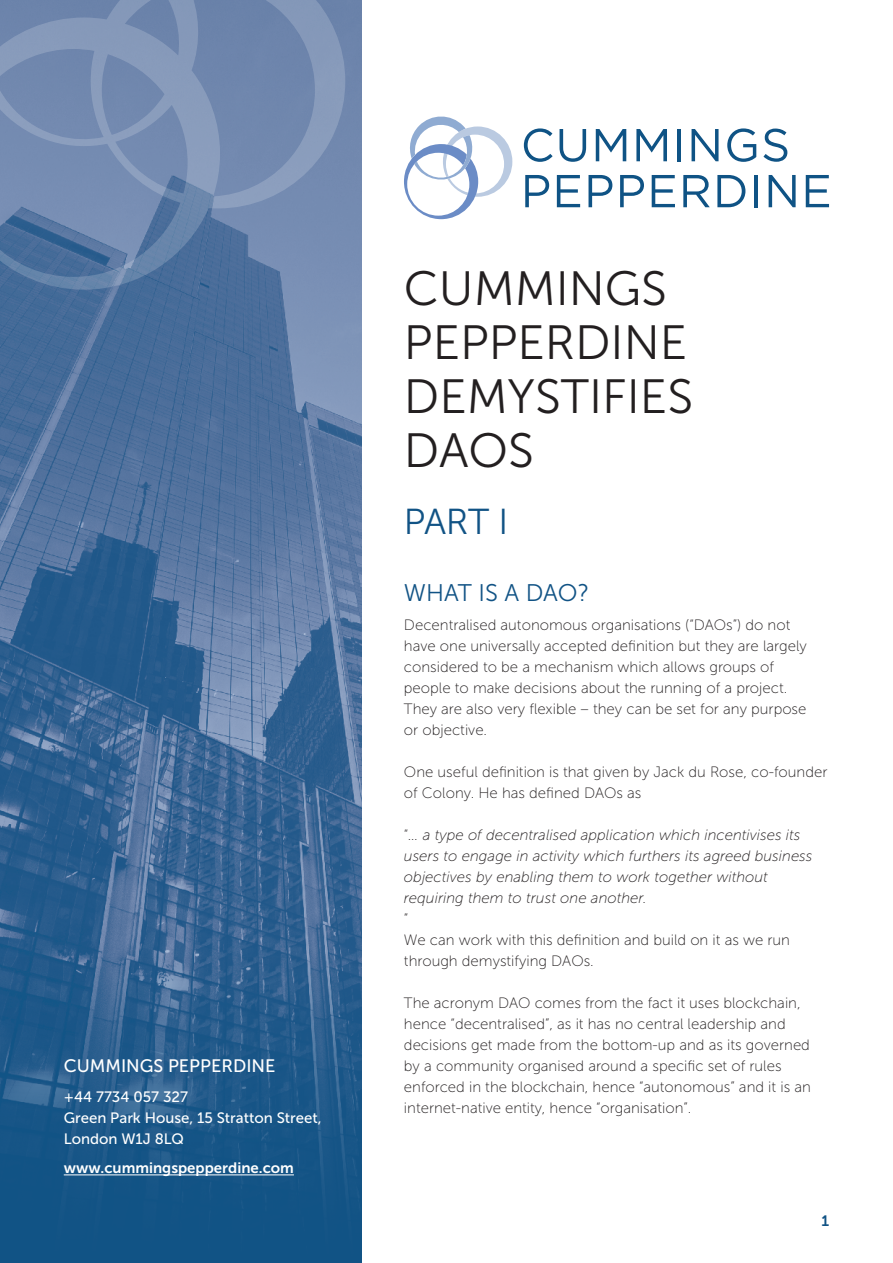
<style>
.page{position:relative;width:893px;height:1263px;background:#fff}
.page>*{position:absolute;margin:0;border:0;box-sizing:border-box;transform-origin:0 0}
.t1{font:48px/54px "Museo Sans 300";color:#231f20}
.t2{font:36px "Museo Sans 300";color:#115385}
.t3{font:24px "Museo Sans 300";color:#115385}
.t4{font:18px "Museo Sans 500";color:#fff}
.P1{font:15px/21px "Museo Sans 100";color:#231f20}
.P1-2{font:italic 15px/21px "Museo Sans 100";color:#231f20}
.t5{font:15px/21px "Museo Sans 500";color:#fff}
.t6{font:15px "Museo Sans 700";color:#fff}
.t7{font:15px "Museo Sans 700";color:#115385}
.s1{font-style:normal}
</style>
<div class="page">
<img style="left:0;top:0;width:361px;height:957px">
<svg style="left:0;top:957px;width:361px;height:306px;background:#1f598a"></svg>
<hr style="left:64px;top:1174px;width:230px;height:1px;background:#fff">
<svg style="left:0;top:0;width:345px;height:290px;background:#7088ae"></svg>
<svg style="left:524px;top:128px;width:29px;height:34px"></svg>
<svg style="left:559px;top:129px;width:27px;height:33px"></svg>
<svg style="left:596px;top:129px;width:30px;height:32px"></svg>
<svg style="left:636px;top:129px;width:31px;height:32px"></svg>
<hr style="left:677px;top:129px;width:4px;height:32px;background:#0f5385">
<svg style="left:692px;top:129px;width:26px;height:32px"></svg>
<svg style="left:727px;top:128px;width:29px;height:34px"></svg>
<svg style="left:763px;top:129px;width:24px;height:33px"></svg>
<svg style="left:525px;top:175px;width:24px;height:32px"></svg>
<svg style="left:557px;top:175px;width:23px;height:32px"></svg>
<svg style="left:588px;top:175px;width:24px;height:32px"></svg>
<svg style="left:620px;top:175px;width:24px;height:32px"></svg>
<svg style="left:652px;top:175px;width:23px;height:32px"></svg>
<svg style="left:683px;top:175px;width:27px;height:32px"></svg>
<svg style="left:717px;top:175px;width:28px;height:32px"></svg>
<hr style="left:754px;top:175px;width:4px;height:32px;background:#0f5385">
<svg style="left:769px;top:175px;width:27px;height:32px"></svg>
<svg style="left:806px;top:175px;width:23px;height:32px"></svg>
<svg style="left:404px;top:116px;width:108px;height:103px"></svg>
<p class="t4" style="left:64px;top:1056px;width:213px">CUMMINGS PEPPERDINE</p>
<p class="t5" style="left:64px;top:1086px;width:259px">+44 7734 057 327<br>Green Park House, 15 Stratton Street,<br>London W1J 8LQ</p>
<p class="t6" style="left:64px;top:1160px;width:232px">www.cummingspepperdine.com</p>
<h1 class="t1" style="left:404px;top:262px;width:291px">CUMMINGS<br>PEPPERDINE<br>DEMYSTIFIES<br>DAOS</h1>
<h2 class="t2" style="left:404px;top:502px;width:106px">PART I</h2>
<h2 class="t3" style="left:404px;top:579px;width:187px">WHAT IS A DAO?</h2>
<p class="P1" style="left:404px;top:615px;width:404px">Decentralised autonomous organisations (“DAOs”) do not have one universally accepted definition but they are largely considered to be a mechanism which allows groups of people to make decisions about the running of a project.<br>They are also very flexible – they can be set for any purpose or objective.</p>
<p class="P1" style="left:404px;top:762px;width:425px">One useful definition is that given by Jack du Rose, co-founder of Colony. He has defined DAOs as</p>
<p class="P1-2" style="left:404px;top:825px;width:410px"><span class="s1">“</span>… a type of decentralised application which incentivises its users to engage in activity which furthers its agreed business objectives by enabling them to work together without requiring them to trust one another.</p>
<p class="P1" style="left:404px;top:909px;width:6px">”</p>
<p class="P1" style="left:404px;top:930px;width:388px">We can work with this definition and build on it as we run through demystifying DAOs.</p>
<p class="P1" style="left:404px;top:993px;width:408px">The acronym DAO comes from the fact it uses blockchain, hence “decentralised”, as it has no central leadership and decisions get made from the bottom-up and as its governed by a community organised around a specific set of rules enforced in the blockchain, hence “autonomous” and it is an internet-native entity, hence “organisation”.</p>
<p class="t7" style="left:821px;top:1212px;width:9px">1</p>
</div>
